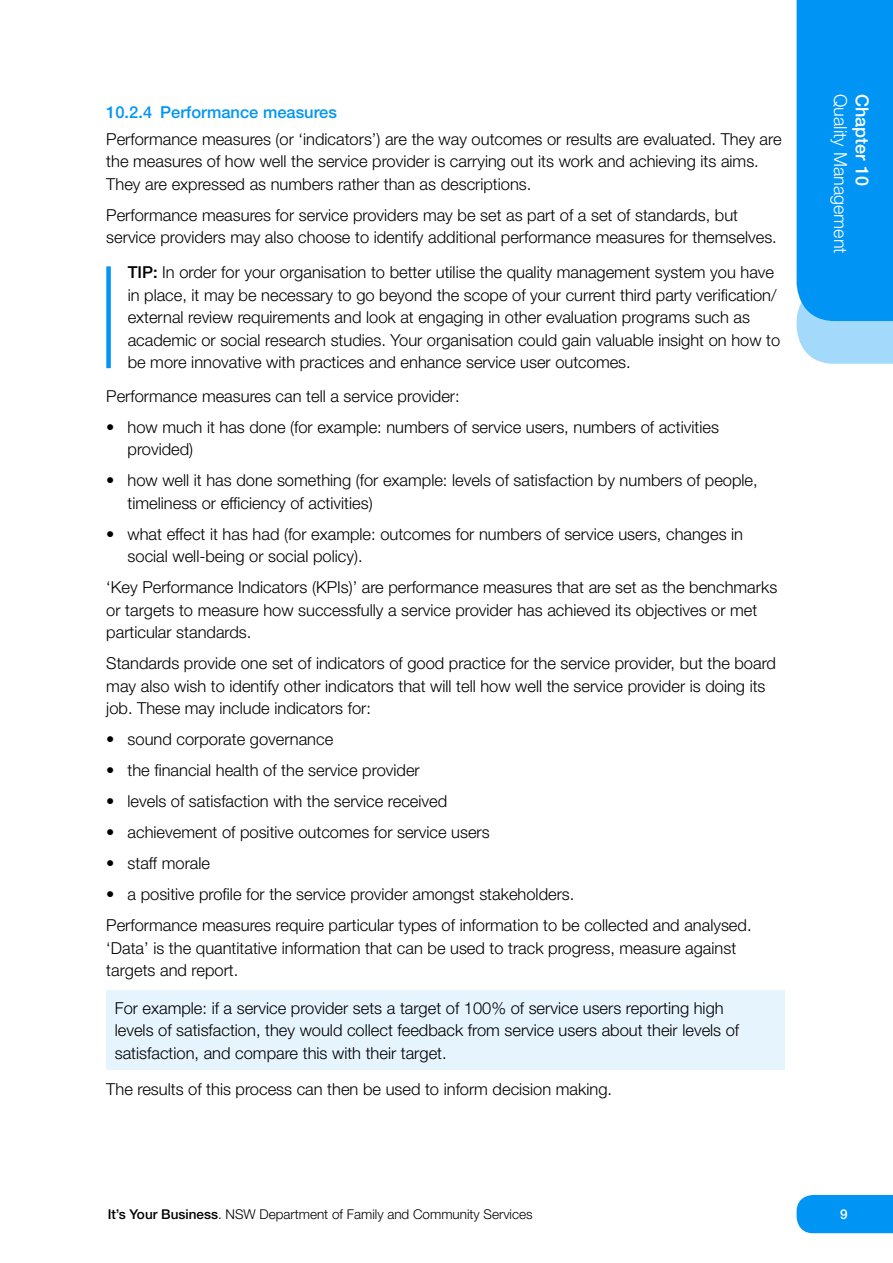
<style>
.page{position:relative;width:893px;height:1263px;background:#fff}
.page>*{position:absolute;margin:0;border:0;box-sizing:border-box;transform-origin:0 0}
.t1{font:300 18px "Helvetica Neue LT";color:#fff}
.t2{font:500 18px "Helvetica Neue LT";color:#fff}
.t3{font:300 16.5px/22.5px "Helvetica Neue LT Std";color:#000}
.t4{font:500 16.5px "Helvetica Neue LT Std";color:#0095f5}
.t5{font:300 13.5px "Helvetica Neue LT";color:#000}
.t6{font:500 13.5px "Helvetica Neue LT";color:#fff}
.s1{font-weight:500}
</style>
<div class="page">
<svg style="left:797px;top:0;width:96px;height:364px;background:#169ef5"></svg>
<div style="left:797px;top:1195px;width:96px;height:38px;background:#0095f5"></div>
<div style="left:106px;top:266px;width:5px;height:102px;background:#0095f5"></div>
<div style="left:106px;top:991px;width:679px;height:79px;background:#e6f4fe"></div>
<p class="t4" style="left:106px;top:102px;width:232px">10.2.4 Performance measures</p>
<p class="t3" style="left:106px;top:127px;width:677px">Performance measures (or ‘indicators’) are the way outcomes or results are evaluated. They are the measures of how well the service provider is carrying out its work and achieving its aims.<br>They are expressed as numbers rather than as descriptions.</p>
<p class="t3" style="left:106px;top:203px;width:672px">Performance measures for service providers may be set as part of a set of standards, but service providers may also choose to identify additional performance measures for themselves.</p>
<p class="t3" style="left:128px;top:261px;width:654px"><span class="s1">TIP:</span> In order for your organisation to better utilise the quality management system you have in place, it may be necessary to go beyond the scope of your current third party verification/ external review requirements and look at engaging in other evaluation programs such as academic or social research studies. Your organisation could gain valuable insight on how to be more innovative with practices and enhance service user outcomes.</p>
<p class="t3" style="left:106px;top:384px;width:355px">Performance measures can tell a service provider:</p>
<p class="t3" style="left:128px;top:415px;width:593px;text-indent:-21px">• how much it has done (for example: numbers of service users, numbers of activities provided)</p>
<p class="t3" style="left:128px;top:469px;width:632px;text-indent:-21px">• how well it has done something (for example: levels of satisfaction by numbers of people, timeliness or efficiency of activities)</p>
<p class="t3" style="left:128px;top:522px;width:617px;text-indent:-21px">• what effect it has had (for example: outcomes for numbers of service users, changes in social well-being or social policy).</p>
<p class="t3" style="left:106px;top:576px;width:672px">‘Key Performance Indicators (KPIs)’ are performance measures that are set as the benchmarks or targets to measure how successfully a service provider has achieved its objectives or met particular standards.</p>
<p class="t3" style="left:106px;top:652px;width:671px">Standards provide one set of indicators of good practice for the service provider, but the board may also wish to identify other indicators that will tell how well the service provider is doing its job. These may include indicators for:</p>
<p class="t3" style="left:106px;top:728px;width:228px">• sound corporate governance</p>
<p class="t3" style="left:106px;top:759px;width:315px">• the financial health of the service provider</p>
<p class="t3" style="left:106px;top:790px;width:342px">• levels of satisfaction with the service received</p>
<p class="t3" style="left:106px;top:821px;width:385px">• achievement of positive outcomes for service users</p>
<p class="t3" style="left:106px;top:852px;width:105px">• staff morale</p>
<p class="t3" style="left:106px;top:879px;width:647px;line-height:31px">• a positive profile for the service provider amongst stakeholders.<br>Performance measures require particular types of information to be collected and analysed.</p>
<p class="t3" style="left:106px;top:936px;width:631px">‘Data’ is the quantitative information that can be used to track progress, measure against targets and report.</p>
<p class="t3" style="left:115px;top:996px;width:626px">For example: if a service provider sets a target of 100% of service users reporting high levels of satisfaction, they would collect feedback from service users about their levels of satisfaction, and compare this with their target.</p>
<p class="t3" style="left:106px;top:1078px;width:507px">The results of this process can then be used to inform decision making.</p>
<p class="t1" style="left:851px;top:94px;width:161px;rotate:90deg">Quality Management</p>
<p class="t2" style="left:873px;top:94px;width:93px;rotate:90deg">Chapter 10</p>
<p class="t5" style="left:108px;top:1206px;width:426px"><span class="s1">It’s Your Business</span>. NSW Department of Family and Community Services</p>
<p class="t6" style="left:840px;top:1206px;width:9px">9</p>
</div>
